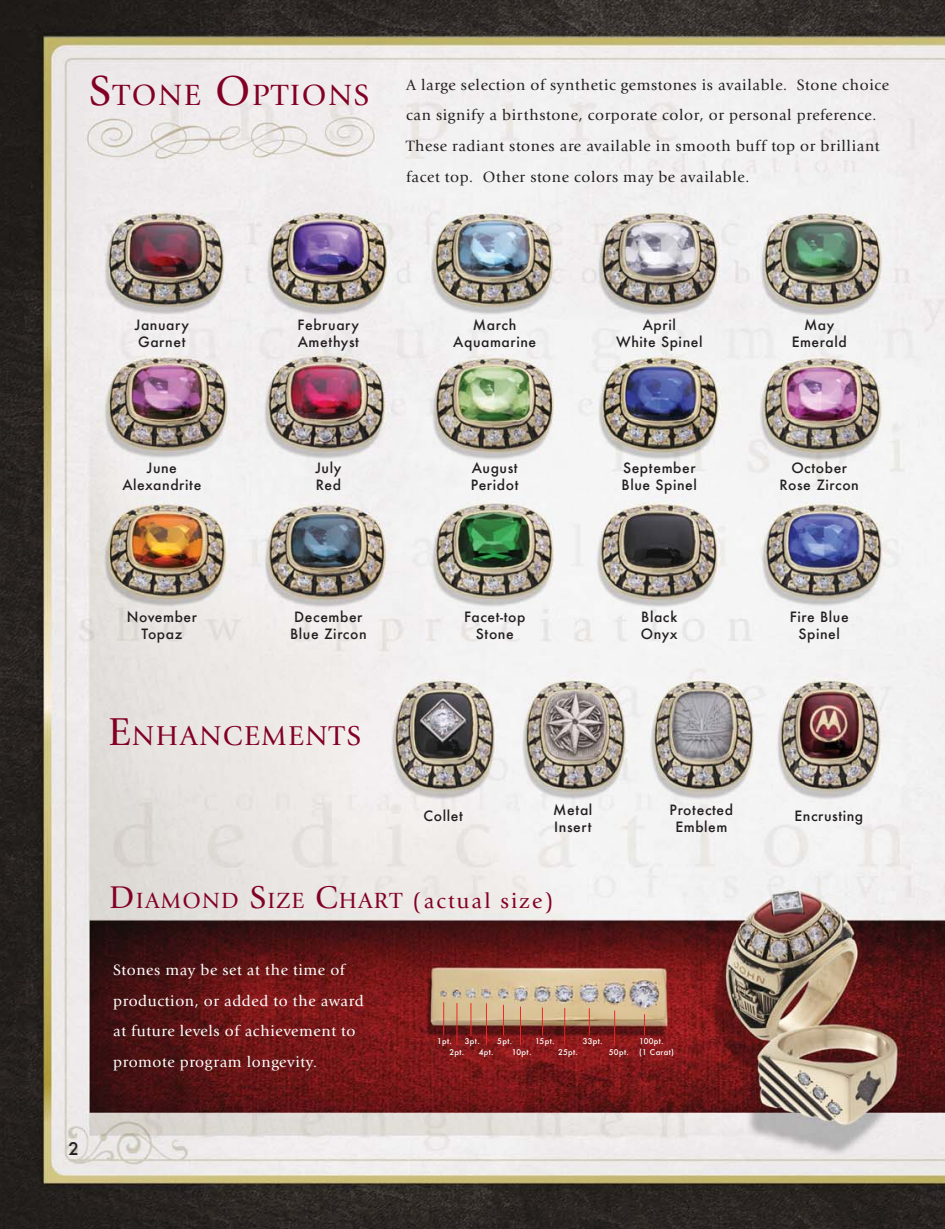
<style>
.page{position:relative;width:945px;height:1229px;background:#fff}
.page>*{position:absolute;margin:0;border:0;box-sizing:border-box;transform-origin:0 0}
.t1{font:30.28px "Giovanni ITC";letter-spacing:.055em;color:#820024}
.t2{font:28px "Giovanni ITC";letter-spacing:.055em;color:#820024}
.t3{font:22.75px "Giovanni ITC";letter-spacing:.055em;color:#820024}
.t4{font:500 16.97px "Futura";color:#231f20}
.t5{font:15.4px/30.8px "Giovanni ITC";letter-spacing:.04em;color:#231f20}
.t6{font:15.4px/30.8px "Giovanni ITC";letter-spacing:.04em;color:#fff}
.t7{font:500 13.83px/16.6px "Futura";letter-spacing:.04em;color:#231f20;text-align:center}
.t8{font:500 7.7px "Futura";letter-spacing:.04em;color:#fff}
.s1{font-size:43.23px}
.s2{font-size:40.07px}
.s3{font-size:32.38px}
.s4{font-size:21.53px}
</style>
<div class="page">
<img style="left:0;top:0;width:945px;height:1228px">
<hr style="left:443px;top:1002px;width:1px;height:33px;background:#ee2924">
<hr style="left:457px;top:1003px;width:1px;height:42px;background:#ee2924">
<hr style="left:471px;top:1003px;width:1px;height:32px;background:#ee2924">
<hr style="left:486px;top:1003px;width:1px;height:42px;background:#ee2924">
<hr style="left:520px;top:1006px;width:1px;height:39px;background:#ee2924">
<hr style="left:564px;top:1008px;width:1px;height:37px;background:#ee2924">
<hr style="left:614px;top:1010px;width:1px;height:35px;background:#ee2924">
<hr style="left:503px;top:1004px;width:1px;height:31px;background:#ee2924">
<svg style="left:542px;top:1007px;width:1px;height:28px"></svg>
<svg style="left:589px;top:1008px;width:1px;height:27px"></svg>
<svg style="left:644px;top:1014px;width:1px;height:21px"></svg>
<h1 class="t1" style="left:89px;top:83px;width:281px"><span class="s1">S</span>TONE <span class="s1">O</span>PTIONS</h1>
<p class="t5" style="left:406px;top:71px;width:485px">A large selection of synthetic gemstones is available. Stone choice can signify a birthstone, corporate color, or personal preference.<br>These radiant stones are available in smooth buff top or brilliant facet top. Other stone colors may be available.</p>
<p class="t7" style="left:135px;top:316px;width:56px;text-align:left">January<br>Garnet</p>
<p class="t7" style="left:298px;top:316px;width:63px;text-align:left">February<br>Amethyst</p>
<p class="t7" style="left:453px;top:316px;width:85px">March<br>Aquamarine</p>
<p class="t7" style="left:616px;top:316px;width:88px">April<br>White Spinel</p>
<p class="t7" style="left:792px;top:316px;width:57px">May<br>Emerald</p>
<p class="t7" style="left:122px;top:459px;width:80px">June<br>Alexandrite</p>
<p class="t7" style="left:315px;top:459px;width:28px;text-align:left">July<br>Red</p>
<p class="t7" style="left:471px;top:459px;width:49px;text-align:left">August<br>Peridot</p>
<p class="t7" style="left:780px;top:459px;width:81px">October<br>Rose Zircon</p>
<p class="t7" style="left:622px;top:459px;width:77px;text-align:left">September<br>Blue Spinel</p>
<p class="t4" style="left:68px;top:1137px;width:12px">2</p>
<p class="t7" style="left:127px;top:608px;width:72px">November<br>Topaz</p>
<p class="t7" style="left:290px;top:608px;width:78px">December<br>Blue Zircon</p>
<h2 class="t2" style="left:108px;top:724px;width:255px"><span class="s2">E</span>NHANCEMENTS</h2>
<p class="t7" style="left:464px;top:608px;width:63px">Facet-top<br>Stone</p>
<p class="t7" style="left:424px;top:807px;width:41px">Collet</p>
<p class="t7" style="left:553px;top:801px;width:41px;text-align:left">Metal<br>Insert</p>
<h3 class="t3" style="left:109px;top:891px;width:446px"><span class="s3">D</span>IAMOND <span class="s3">S</span>IZE <span class="s3">C</span>HART <span class="s4">(actual size)</span></h3>
<p class="t7" style="left:641px;top:608px;width:38px;text-align:left">Black<br>Onyx</p>
<p class="t7" style="left:790px;top:608px;width:60px">Fire Blue<br>Spinel</p>
<p class="t7" style="left:670px;top:801px;width:65px">Protected<br>Emblem</p>
<p class="t7" style="left:794px;top:807px;width:70px">Encrusting</p>
<p class="t6" style="left:113px;top:955px;width:252px">Stones may be set at the time of production, or added to the award at future levels of achievement to promote program longevity.</p>
<p class="t8" style="left:437px;top:1035px;width:16px">1pt.</p>
<p class="t8" style="left:465px;top:1035px;width:16px">3pt.</p>
<p class="t8" style="left:497px;top:1035px;width:16px">5pt.</p>
<p class="t8" style="left:535px;top:1035px;width:21px">15pt.</p>
<p class="t8" style="left:583px;top:1035px;width:21px">33pt.</p>
<p class="t8" style="left:639px;top:1035px;width:26px">100pt.</p>
<p class="t8" style="left:449px;top:1046px;width:16px">2pt.</p>
<p class="t8" style="left:479px;top:1046px;width:16px">4pt.</p>
<p class="t8" style="left:512px;top:1046px;width:21px">10pt.</p>
<p class="t8" style="left:558px;top:1046px;width:21px">25pt.</p>
<p class="t8" style="left:609px;top:1046px;width:21px">50pt.</p>
<p class="t8" style="left:639px;top:1046px;width:36px">(1 Carat)</p>
</div>
